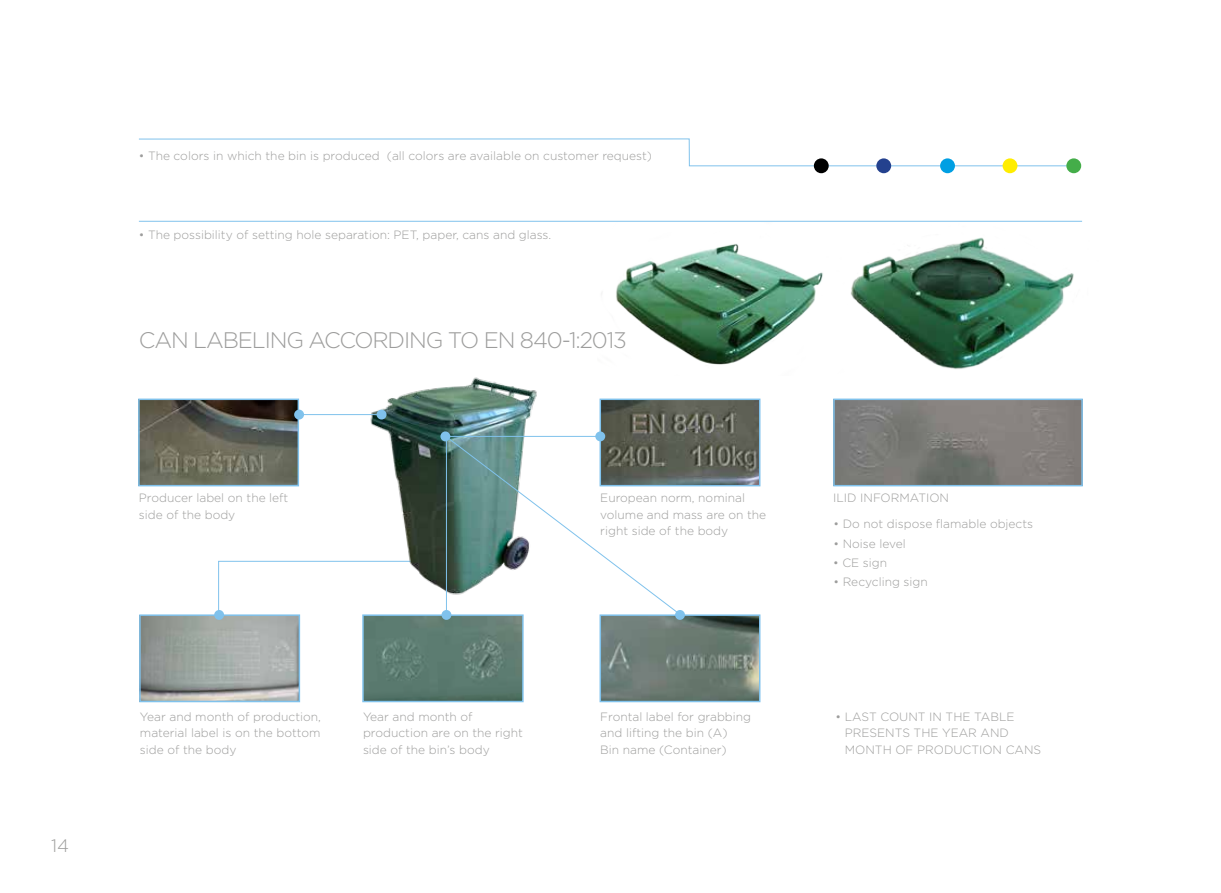
<style>
.page{position:relative;width:1221px;height:893px;background:#fff}
.page>*{position:absolute;margin:0;border:0;box-sizing:border-box;transform-origin:0 0}
.t1{font:300 22.5px "Gotham";letter-spacing:-.05em;color:#9d9d9c}
.t2{font:300 18px "Gotham";color:#9d9d9c}
.t3{font:300 12px/16.5px "Gotham";color:#9d9d9c}
</style>
<div class="page">
<img style="left:836px;top:402px;width:243px;height:81px">
<div style="left:833px;top:399px;width:249px;height:87px;border:2px solid #80c2ec"></div>
<img style="left:142px;top:617px;width:155px;height:82px">
<div style="left:139px;top:614px;width:161px;height:88px;border:2px solid #80c2ec"></div>
<svg style="left:139px;top:138px;width:927px;height:29px"></svg>
<div style="left:940px;top:158px;width:14px;height:15px;background:#009fe3;border-radius:50%"></div>
<div style="left:813px;top:158px;width:15px;height:15px;background:#000;border-radius:50%"></div>
<div style="left:1002px;top:158px;width:15px;height:15px;background:#ffed00;border-radius:50%"></div>
<div style="left:876px;top:158px;width:15px;height:15px;background:#24418e;border-radius:50%"></div>
<div style="left:1066px;top:158px;width:15px;height:15px;background:#44ad49;border-radius:50%"></div>
<img style="left:368px;top:377px;width:172px;height:60px">
<svg style="left:218px;top:437px;width:463px;height:187px"></svg>
<img style="left:602px;top:617px;width:155px;height:82px">
<div style="left:599px;top:614px;width:161px;height:88px;border:2px solid #80c2ec"></div>
<img style="left:141px;top:402px;width:155px;height:81px">
<div style="left:138px;top:399px;width:161px;height:87px;border:2px solid #80c2ec"></div>
<img style="left:365px;top:617px;width:155px;height:82px">
<div style="left:362px;top:614px;width:161px;height:88px;border:2px solid #80c2ec"></div>
<hr style="left:298px;top:414px;width:83px;height:1px;background:#80c2ec">
<hr style="left:445px;top:436px;width:159px;height:1px;background:#80c2ec">
<img style="left:601px;top:244px;width:222px;height:121px">
<img style="left:850px;top:237px;width:224px;height:132px">
<hr style="left:139px;top:221px;width:943px;height:1px;background:#80c2ec">
<div style="left:376px;top:410px;width:10px;height:10px;background:#80c2ec;border-radius:50%"></div>
<div style="left:294px;top:410px;width:10px;height:10px;background:#80c2ec;border-radius:50%"></div>
<div style="left:440px;top:431px;width:10px;height:10px;background:#80c2ec;border-radius:50%"></div>
<div style="left:214px;top:610px;width:10px;height:10px;background:#80c2ec;border-radius:50%"></div>
<div style="left:441px;top:610px;width:10px;height:10px;background:#80c2ec;border-radius:50%"></div>
<div style="left:675px;top:610px;width:10px;height:10px;background:#80c2ec;border-radius:50%"></div>
<img style="left:602px;top:402px;width:155px;height:81px">
<div style="left:599px;top:399px;width:161px;height:87px;border:2px solid #80c2ec"></div>
<div style="left:595px;top:431px;width:10px;height:10px;background:#80c2ec;border-radius:50%"></div>
<h2 class="t2" style="left:51px;top:834px;width:19px">14</h2>
<p class="t3" style="left:139px;top:147px;width:514px">• The colors in which the bin is produced (all colors are available on customer request)</p>
<p class="t3" style="left:139px;top:227px;width:414px">• The possibility of setting hole separation: PET, paper, cans and glass.</p>
<h1 class="t1" style="left:139px;top:326px;width:489px">CAN LABELING ACCORDING TO EN 840-1:2013</h1>
<p class="t3" style="left:139px;top:489px;width:151px">Producer label on the left side of the body</p>
<p class="t3" style="left:600px;top:489px;width:167px">European norm, nominal volume and mass are on the right side of the body</p>
<p class="t3" style="left:833px;top:489px;width:117px">ILID INFORMATION</p>
<p class="t3" style="left:833px;top:516px;width:201px">• Do not dispose flamable objects</p>
<p class="t3" style="left:833px;top:535px;width:74px">• Noise level</p>
<p class="t3" style="left:833px;top:554px;width:55px">• CE sign</p>
<p class="t3" style="left:833px;top:573px;width:96px">• Recycling sign</p>
<p class="t3" style="left:600px;top:708px;width:152px">Frontal label for grabbing and lifting the bin (A)<br>Bin name (Container)</p>
<p class="t3" style="left:140px;top:708px;width:182px;text-align:justify">Year and month of production, material label is on the bottom side of the body</p>
<p class="t3" style="left:363px;top:708px;width:161px">Year and month of production are on the right side of the bin’s body</p>
<p class="t3" style="left:844px;top:708px;width:198px;text-indent:-9px">• LAST COUNT IN THE TABLE<br>PRESENTS THE YEAR AND<br>MONTH OF PRODUCTION CANS</p>
</div>
